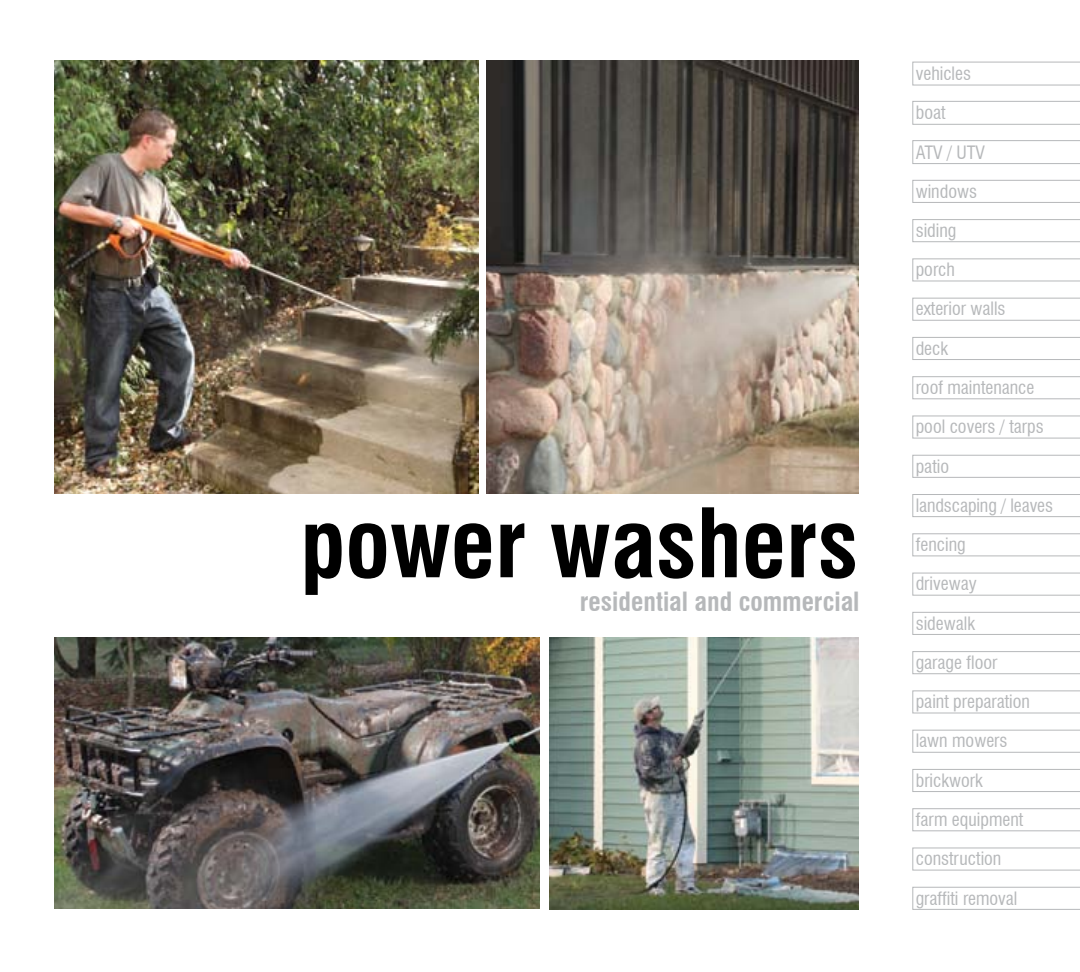
<style>
.page{position:relative;width:1080px;height:972px;background:#fff}
.page>*{position:absolute;margin:0;border:0;box-sizing:border-box;transform-origin:0 0}
.t1{font:700 condensed 93px "Swiss 721 BT";color:#000}
.t2{font:700 condensed 25.8px "Swiss 721 BT";color:#b6b8ba}
.t3{font:condensed 18px/39.3px "Swiss 721 BT";color:#b6b8ba}
</style>
<div class="page">
<svg style="left:912px;top:62px;width:168px;height:23px"></svg>
<svg style="left:912px;top:298px;width:168px;height:23px"></svg>
<svg style="left:912px;top:808px;width:168px;height:23px"></svg>
<svg style="left:912px;top:848px;width:168px;height:22px"></svg>
<svg style="left:912px;top:887px;width:168px;height:23px"></svg>
<svg style="left:912px;top:258px;width:168px;height:23px"></svg>
<svg style="left:912px;top:769px;width:168px;height:23px"></svg>
<svg style="left:912px;top:533px;width:168px;height:23px"></svg>
<svg style="left:912px;top:140px;width:168px;height:24px"></svg>
<svg style="left:912px;top:651px;width:168px;height:23px"></svg>
<svg style="left:912px;top:416px;width:168px;height:22px"></svg>
<svg style="left:912px;top:573px;width:168px;height:23px"></svg>
<svg style="left:912px;top:337px;width:168px;height:23px"></svg>
<svg style="left:912px;top:180px;width:168px;height:23px"></svg>
<svg style="left:912px;top:691px;width:168px;height:22px"></svg>
<svg style="left:912px;top:455px;width:168px;height:23px"></svg>
<svg style="left:912px;top:101px;width:168px;height:24px"></svg>
<svg style="left:912px;top:612px;width:168px;height:23px"></svg>
<svg style="left:912px;top:376px;width:168px;height:23px"></svg>
<svg style="left:912px;top:219px;width:168px;height:23px"></svg>
<svg style="left:912px;top:730px;width:168px;height:23px"></svg>
<svg style="left:912px;top:494px;width:168px;height:23px"></svg>
<img style="left:54px;top:638px;width:486px;height:270px">
<img style="left:486px;top:61px;width:373px;height:433px">
<img style="left:54px;top:61px;width:424px;height:433px">
<img style="left:549px;top:638px;width:310px;height:271px">
<h1 class="t1" style="left:300px;top:488px;width:560px">power washers</h1>
<h2 class="t2" style="left:580px;top:586px;width:281px">residential and commercial</h2>
<p class="t3" style="left:916px;top:54px;width:57px">vehicles</p>
<p class="t3" style="left:916px;top:93px;width:31px">boat</p>
<p class="t3" style="left:916px;top:133px;width:71px">ATV / UTV</p>
<p class="t3" style="left:916px;top:171px;width:63px">windows</p>
<p class="t3" style="left:916px;top:211px;width:42px">siding</p>
<p class="t3" style="left:916px;top:250px;width:41px">porch</p>
<p class="t3" style="left:916px;top:289px;width:91px">exterior walls</p>
<p class="t3" style="left:916px;top:328px;width:34px">deck</p>
<p class="t3" style="left:916px;top:368px;width:120px">roof maintenance</p>
<p class="t3" style="left:916px;top:407px;width:129px">pool covers / tarps</p>
<p class="t3" style="left:916px;top:446px;width:35px">patio</p>
<p class="t3" style="left:916px;top:486px;width:139px">landscaping / leaves</p>
<p class="t3" style="left:916px;top:525px;width:51px">fencing</p>
<p class="t3" style="left:916px;top:564px;width:62px">driveway</p>
<p class="t3" style="left:916px;top:603px;width:61px">sidewalk</p>
<p class="t3" style="left:916px;top:643px;width:83px">garage floor</p>
<p class="t3" style="left:916px;top:682px;width:116px">paint preparation</p>
<p class="t3" style="left:916px;top:721px;width:93px">lawn mowers</p>
<p class="t3" style="left:916px;top:761px;width:68px">brickwork</p>
<p class="t3" style="left:916px;top:800px;width:109px">farm equipment construction graffiti removal</p>
</div>
